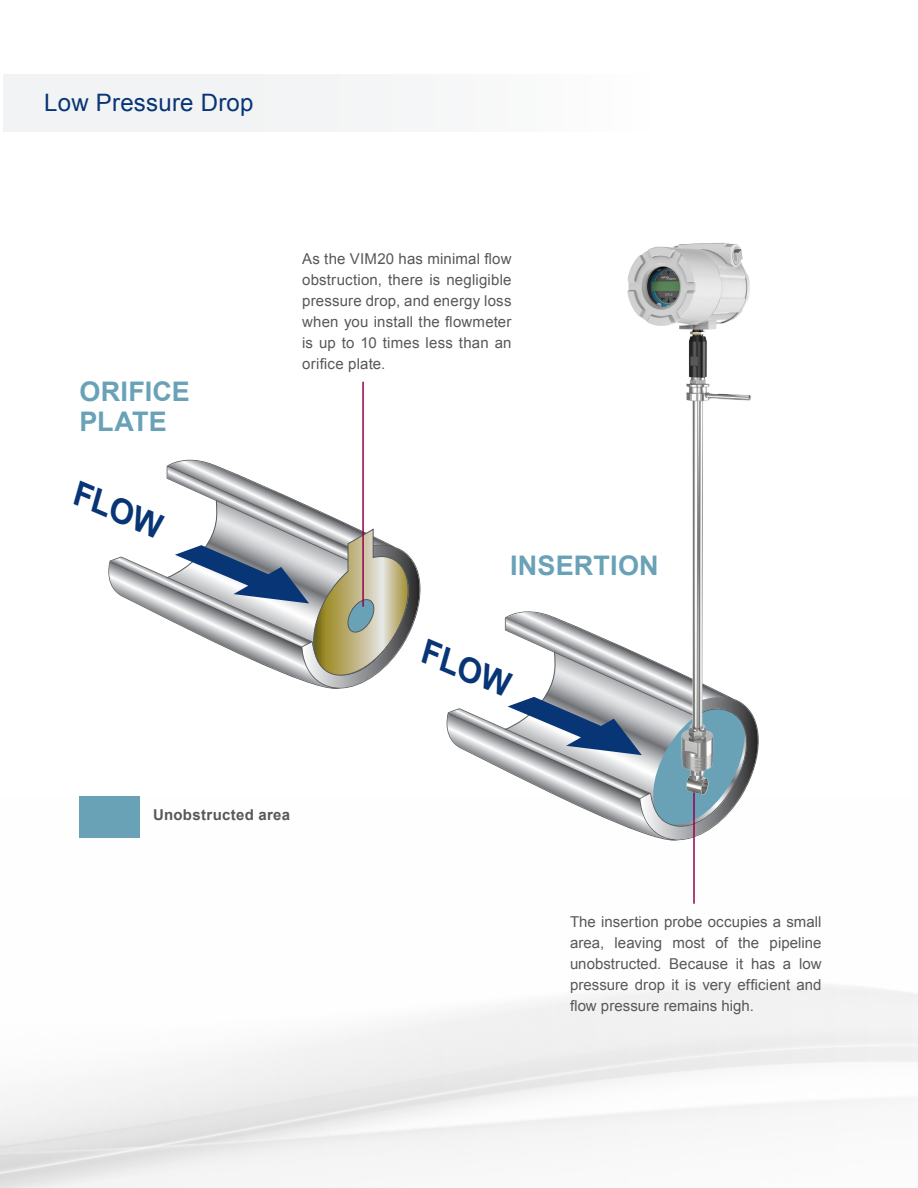
<style>
.page{position:relative;width:918px;height:1188px;background:#fff}
.page>*{position:absolute;margin:0;border:0;box-sizing:border-box;transform-origin:0 0}
.t1{font:700 33.6px "Arial";color:#083575}
.t2{font:700 27px/30px "Arial";letter-spacing:.005em;color:#69a2b7}
.t3{font:24px "Arial";letter-spacing:.01em;color:#083575}
.t4{font:15px/21px "Arial";letter-spacing:.005em;color:#57585a;text-align:justify}
.t5{font:700 15px "Arial";letter-spacing:.02em;color:#57585a}
</style>
<div class="page">
<div style="left:3px;top:75px;width:839px;height:57px;background:#f2f3f4"></div>
<hr style="left:693px;top:777px;width:2px;height:127px;background:#96014e">
<hr style="left:362px;top:382px;width:2px;height:225px;background:#96014e">
<svg style="left:79px;top:461px;width:536px;height:377px"></svg>
<img style="left:615px;top:242px;width:144px;height:617px">
<h3 class="t3" style="left:44px;top:87px;width:211px">Low Pressure Drop</h3>
<h2 class="t2" style="left:79px;top:378px;width:112px">ORIFICE<br>PLATE</h2>
<h1 class="t1" style="left:85px;top:471px;width:96px;rotate:23deg">FLOW</h1>
<p class="t4" style="left:302px;top:248px;width:211px">As the VIM20 has minimal flow obstruction, there is negligible pressure drop, and energy loss when you install the flowmeter is up to 10 times less than an orifice plate.</p>
<h2 class="t2" style="left:510px;top:551px;width:150px">INSERTION</h2>
<h1 class="t1" style="left:433px;top:630px;width:96px;rotate:23deg">FLOW</h1>
<p class="t5" style="left:153px;top:805px;width:139px">Unobstructed area</p>
<p class="t4" style="left:570px;top:912px;width:253px">The insertion probe occupies a small area, leaving most of the pipeline unobstructed. Because it has a low pressure drop it is very efficient and flow pressure remains high.</p>
</div>
